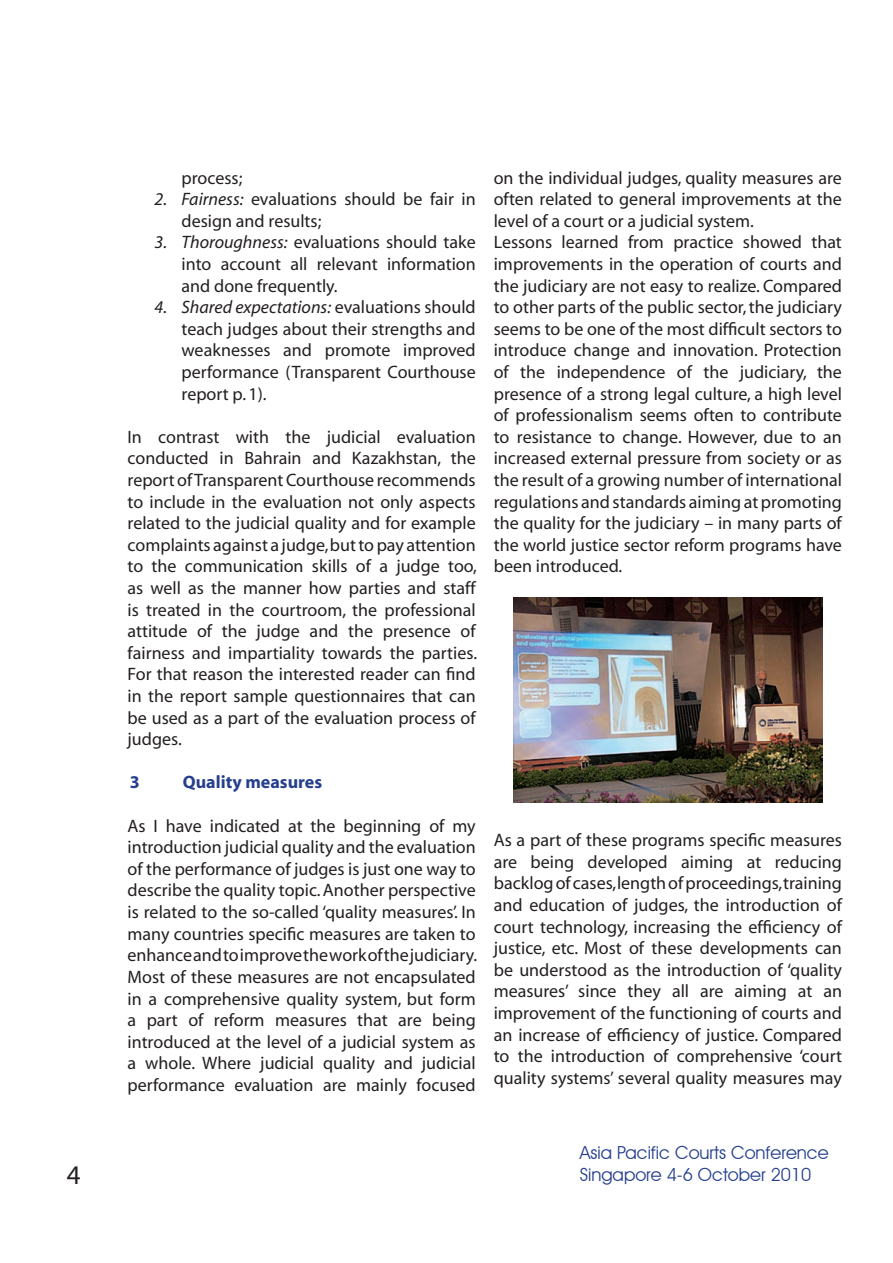
<style>
.page{position:relative;width:893px;height:1263px;background:#fff}
.page>*{position:absolute;margin:0;border:0;box-sizing:border-box;transform-origin:0 0}
.t1{font:27px "Myriad Pro";color:#231f20}
.t2{font:18px/21.6px "Myriad";color:#231f20;text-align:justify}
.t3{font:18px/21.6px "Avant Garde IT Cby BT";color:#253f8e}
.t4{font:700 18px "Myriad";color:#253f8e}
.t5{font:italic 18px "Myriad";color:#231f20}
.s1{font-style:italic}
</style>
<div class="page">
<img style="left:513px;top:598px;width:309px;height:205px">
<h1 class="t1" style="left:67px;top:1158px;width:15px">4</h1>
<p class="t5" style="left:155px;top:190px;width:14px">2.</p>
<p class="t2" style="left:182px;top:168px;width:296px">process;<br><span class="s1">Fairness:</span> evaluations should be fair in</p>
<p class="t2" style="left:182px;top:211px;width:141px">design and results;</p>
<p class="t2" style="left:182px;top:232px;width:296px;text-indent:-27px"><span class="s1">3. Thoroughness:</span> evaluations should take into account all relevant information and done frequently.</p>
<p class="t2" style="left:182px;top:297px;width:296px;text-indent:-27px"><span class="s1">4. Shared expectations:</span> evaluations should teach judges about their strengths and weaknesses and promote improved performance (Transparent Courthouse report p. 1).</p>
<p class="t2" style="left:128px;top:427px;width:351px">In contrast with the judicial evaluation conducted in Bahrain and Kazakhstan, the report of Transparent Courthouse recommends to include in the evaluation not only aspects related to the judicial quality and for example complaints against a judge, but to pay attention to the communication skills of a judge too, as well as the manner how parties and staff is treated in the courtroom, the professional attitude of the judge and the presence of fairness and impartiality towards the parties.<br>For that reason the interested reader can find in the report sample questionnaires that can be used as a part of the evaluation process of judges.</p>
<p class="t4" style="left:130px;top:773px;width:11px">3</p>
<p class="t4" style="left:183px;top:773px;width:141px">Quality measures</p>
<p class="t2" style="left:128px;top:816px;width:351px">As I have indicated at the beginning of my introduction judicial quality and the evaluation of the performance of judges is just one way to describe the quality topic. Another perspective is related to the so-called ‘quality measures’. In many countries specific measures are taken to enhance and to improve the work of the judiciary.<br>Most of these measures are not encapsulated in a comprehensive quality system, but form a part of reform measures that are being introduced at the level of a judicial system as a whole. Where judicial quality and judicial performance evaluation are mainly focused</p>
<p class="t2" style="left:494px;top:168px;width:350px;text-align:left">on the individual judges, quality measures are often related to general improvements at the level of a court or a judicial system.<br>Lessons learned from practice showed that improvements in the operation of courts and the judiciary are not easy to realize. Compared to other parts of the public sector, the judiciary seems to be one of the most difficult sectors to introduce change and innovation. Protection of the independence of the judiciary, the presence of a strong legal culture, a high level of professionalism seems often to contribute to resistance to change. However, due to an increased external pressure from society or as the result of a growing number of international regulations and standards aiming at promoting the quality for the judiciary – in many parts of the world justice sector reform programs have been introduced.</p>
<p class="t2" style="left:494px;top:830px;width:350px">As a part of these programs specific measures are being developed aiming at reducing backlog of cases, length of proceedings, training and education of judges, the introduction of court technology, increasing the efficiency of justice, etc. Most of these developments can be understood as the introduction of ‘quality measures’ since they all are aiming at an improvement of the functioning of courts and an increase of efficiency of justice. Compared to the introduction of comprehensive ‘court quality systems’ several quality measures may</p>
<p class="t3" style="left:580px;top:1142px;width:251px">Asia Pacific Courts Conference<br>Singapore 4-6 October 2010</p>
</div>
